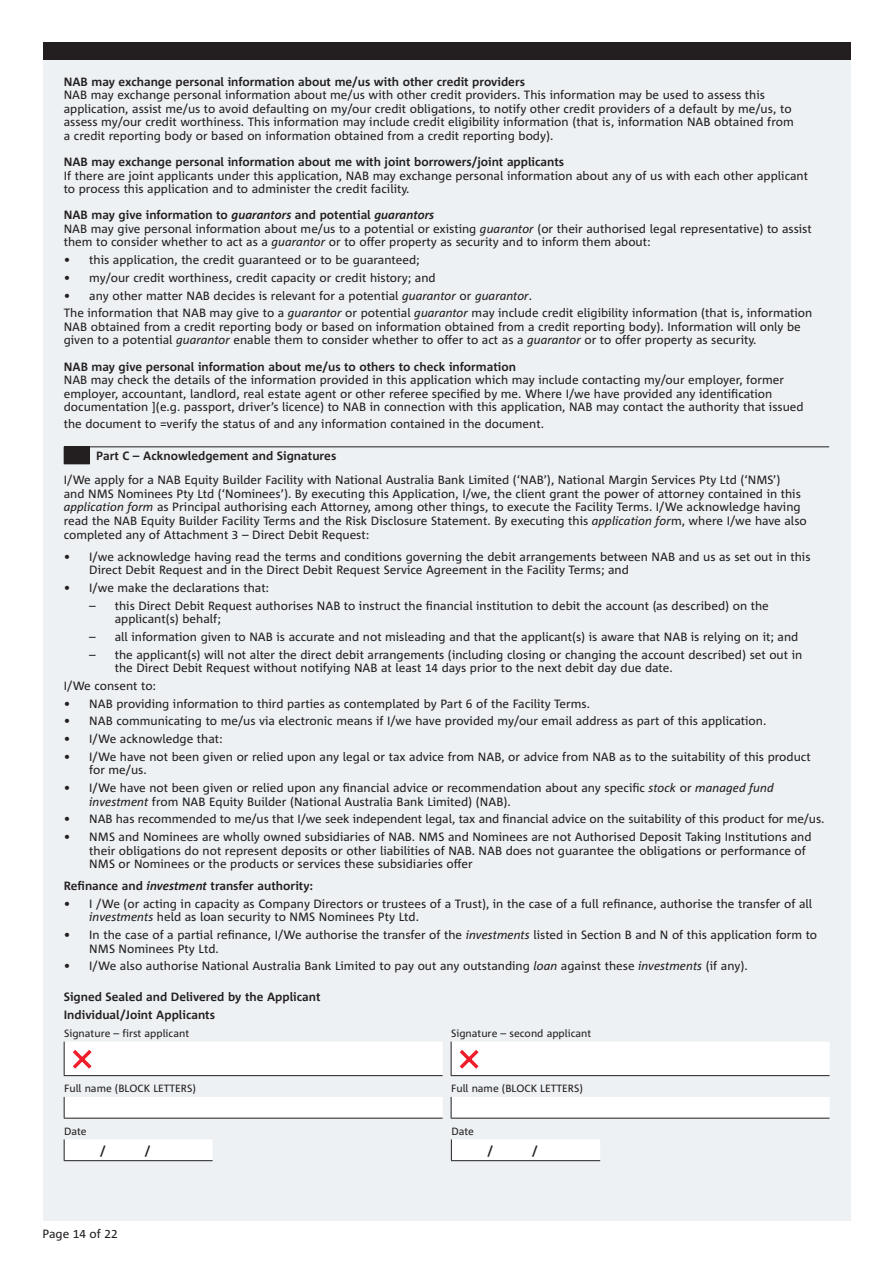
<style>
.page{position:relative;width:893px;height:1263px;background:#fff}
.page>*{position:absolute;margin:0;border:0;box-sizing:border-box;transform-origin:0 0}
.t1{font:12px/13.5px "Corpid";color:#231f20}
.t2{font:700 12px/17.7px "Corpid";color:#231f20}
.t3{font:10.5px "Corpid";color:#231f20}
.s1{font-weight:700}
.s2{font-weight:700;font-style:italic}
.s3{font-style:italic}
.s4{font-family:"Corpid Caps"}
</style>
<div class="page">
<div style="left:43px;top:43px;width:807px;height:17px;background:#231f20"></div>
<div style="left:43px;top:60px;width:807px;height:1160px;background:#edf1f3"></div>
<svg style="left:64px;top:446px;width:26px;height:18px"></svg>
<hr style="left:90px;top:446px;width:739px;height:1px;background:#231f20">
<hr style="left:64px;top:1075px;width:379px;height:1px;background:#231f20">
<hr style="left:451px;top:1075px;width:379px;height:1px;background:#231f20">
<div style="left:64px;top:1097px;width:766px;height:21px;background:#fff"></div>
<hr style="left:64px;top:1118px;width:379px;height:1px;background:#231f20">
<hr style="left:451px;top:1118px;width:379px;height:1px;background:#231f20">
<svg style="left:64px;top:1139px;width:536px;height:21px"></svg>
<hr style="left:64px;top:1160px;width:149px;height:1px;background:#231f20">
<hr style="left:451px;top:1160px;width:149px;height:1px;background:#231f20">
<div style="left:64px;top:1041px;width:765px;height:34px;background:#fff"></div>
<p class="t2" style="left:64px;top:73px;width:463px">NAB may exchange personal information about me/us with other credit providers</p>
<p class="t1" style="left:64px;top:89px;width:731px">NAB may exchange personal information about me/us with other credit providers. This information may be used to assess this application, assist me/us to avoid defaulting on my/our credit obligations, to notify other credit providers of a default by me/us, to assess my/our credit worthiness. This information may include credit eligibility information (that is, information NAB obtained from a credit reporting body or based on information obtained from a credit reporting body).</p>
<p class="t2" style="left:64px;top:153px;width:502px">NAB may exchange personal information about me with joint borrowers/joint applicants</p>
<p class="t1" style="left:64px;top:169px;width:746px">If there are joint applicants under this application, NAB may exchange personal information about any of us with each other applicant to process this application and to administer the credit facility.</p>
<p class="t1" style="left:64px;top:209px;width:749px"><span class="s1">NAB may give information to</span> <span class="s2">guarantors</span> <span class="s1">and potential</span> <span class="s2">guarantors<br></span>NAB may give personal information about me/us to a potential or existing <span class="s3">guarantor</span> (or their authorised legal representative) to assist them to consider whether to act as a <span class="s3">guarantor</span> or to offer property as security and to inform them about:</p>
<p class="t1" style="left:64px;top:253px;width:357px">• this application, the credit guaranteed or to be guaranteed;</p>
<p class="t1" style="left:64px;top:271px;width:373px">• my/our credit worthiness, credit capacity or credit history; and</p>
<p class="t1" style="left:64px;top:287px;width:750px;line-height:17.7px">• any other matter NAB decides is relevant for a potential <span class="s3">guarantor</span> or <span class="s3">guarantor</span>.<br>The information that NAB may give to a <span class="s3">guarantor</span> or potential <span class="s3">guarantor</span> may include credit eligibility information (that is, information</p>
<p class="t1" style="left:64px;top:320px;width:739px">NAB obtained from a credit reporting body or based on information obtained from a credit reporting body). Information will only be given to a potential <span class="s3">guarantor</span> enable them to consider whether to offer to act as a <span class="s3">guarantor</span> or to offer property as security.</p>
<p class="t2" style="left:64px;top:358px;width:454px">NAB may give personal information about me/us to others to check information</p>
<p class="t1" style="left:64px;top:373px;width:741px">NAB may check the details of the information provided in this application which may include contacting my/our employer, former employer, accountant, landlord, real estate agent or other referee specified by me. Where I/we have provided any identification documentation ](e.g. passport, driver’s licence) to NAB in connection with this application, NAB may contact the authority that issued</p>
<p class="t1" style="left:64px;top:417px;width:482px">the document to =verify the status of and any information contained in the document.</p>
<p class="t2" style="left:96px;top:447px;width:242px">Part C – Acknowledgement and Signatures</p>
<p class="t1" style="left:64px;top:474px;width:744px">I/We apply for a NAB Equity Builder Facility with National Australia Bank Limited (‘NAB’), National Margin Services Pty Ltd (‘NMS’)<br>and NMS Nominees Pty Ltd (‘Nominees’). By executing this Application, I/we, the client grant the power of attorney contained in this <span class="s3">application form</span> as Principal authorising each Attorney, among other things, to execute the Facility Terms. I/We acknowledge having read the NAB Equity Builder Facility Terms and the Risk Disclosure Statement. By executing this <span class="s3">application for</span>m, where I/we have also completed any of Attachment <span class="s4">3</span> – Direct Debit Request:</p>
<p class="t1" style="left:89px;top:550px;width:723px;text-indent:-26px">• I/we acknowledge having read the terms and conditions governing the debit arrangements between NAB and us as set out in this<br>Direct Debit Request and in the Direct Debit Request Service Agreement in the Facility Terms; and</p>
<p class="t1" style="left:64px;top:581px;width:207px">• I/we make the declarations that:</p>
<p class="t1" style="left:115px;top:599px;width:656px;text-indent:-26px">– this Direct Debit Request authorises NAB to instruct the financial institution to debit the account (as described) on the applicant(s) behalf;</p>
<p class="t1" style="left:89px;top:630px;width:710px">– all information given to NAB is accurate and not misleading and that the applicant(s) is aware that NAB is relying on it; and</p>
<p class="t1" style="left:115px;top:648px;width:689px;text-indent:-26px">– the applicant(s) will not alter the direct debit arrangements (including closing or changing the account described) set out in the Direct Debit Request without notifying NAB at least <span class="s4">14</span> days prior to the next debit day due date.</p>
<p class="t1" style="left:64px;top:679px;width:94px">I/We consent to:</p>
<p class="t1" style="left:64px;top:697px;width:528px">• NAB providing information to third parties as contemplated by Part 6 of the Facility Terms.</p>
<p class="t1" style="left:64px;top:714px;width:704px">• NAB communicating to me/us via electronic means if I/we have provided my/our email address as part of this application.</p>
<p class="t1" style="left:64px;top:732px;width:160px">• I/We acknowledge that:</p>
<p class="t1" style="left:89px;top:750px;width:723px;text-indent:-26px">• I/We have not been given or relied upon any legal or tax advice from NAB, or advice from NAB as to the suitability of this product for me/us.</p>
<p class="t1" style="left:89px;top:781px;width:686px;text-indent:-26px">• I/We have not been given or relied upon any financial advice or recommendation about any specific <span class="s3">stock</span> or <span class="s3">managed fund investment</span> from NAB Equity Builder (National Australia Bank Limited) (NAB).</p>
<p class="t1" style="left:64px;top:812px;width:762px">• NAB has recommended to me/us that I/we seek independent legal, tax and financial advice on the suitability of this product for me/us.</p>
<p class="t1" style="left:89px;top:830px;width:724px;text-indent:-26px">• NMS and Nominees are wholly owned subsidiaries of NAB. NMS and Nominees are not Authorised Deposit Taking Institutions and their obligations do not represent deposits or other liabilities of NAB. NAB does not guarantee the obligations or performance of<br>NMS or Nominees or the products or services these subsidiaries offer</p>
<p class="t2" style="left:64px;top:877px;width:251px">Refinance and <span class="s3">investment</span> transfer authority:</p>
<p class="t1" style="left:89px;top:897px;width:724px;text-indent:-26px">• I /We (or acting in capacity as Company Directors or trustees of a Trust), in the case of a full refinance, authorise the transfer of all <span class="s3">investments</span> held as loan security to NMS Nominees Pty Ltd.</p>
<p class="t1" style="left:89px;top:928px;width:729px;text-indent:-26px">• In the case of a partial refinance, I/We authorise the transfer of the <span class="s3">investments</span> listed in Section B and N of this application form to<br>NMS Nominees Pty Ltd.</p>
<p class="t1" style="left:64px;top:959px;width:685px">• I/We also authorise National Australia Bank Limited to pay out any outstanding <span class="s3">loan</span> against these <span class="s3">investments</span> (if any).</p>
<p class="t2" style="left:64px;top:988px;width:258px">Signed Sealed and Delivered by the Applicant<br>Individual/Joint Applicants</p>
<p class="t3" style="left:64px;top:1028px;width:127px">Signature – first applicant</p>
<p class="t3" style="left:451px;top:1028px;width:142px">Signature – second applicant</p>
<p class="t3" style="left:64px;top:1083px;width:133px">Full name (BLOCK LETTERS)</p>
<p class="t3" style="left:451px;top:1083px;width:133px">Full name (BLOCK LETTERS)</p>
<p class="t3" style="left:64px;top:1125px;width:24px">Date</p>
<p class="t3" style="left:451px;top:1125px;width:24px">Date</p>
<p class="t2" style="left:100px;top:1141px;width:7px">/</p>
<p class="t2" style="left:145px;top:1141px;width:7px">/</p>
<p class="t2" style="left:487px;top:1141px;width:7px">/</p>
<p class="t2" style="left:532px;top:1141px;width:7px">/</p>
<p class="t1" style="left:43px;top:1227px;width:77px">Page <span class="s4">14</span> of <span class="s4">22</span></p>
</div>
